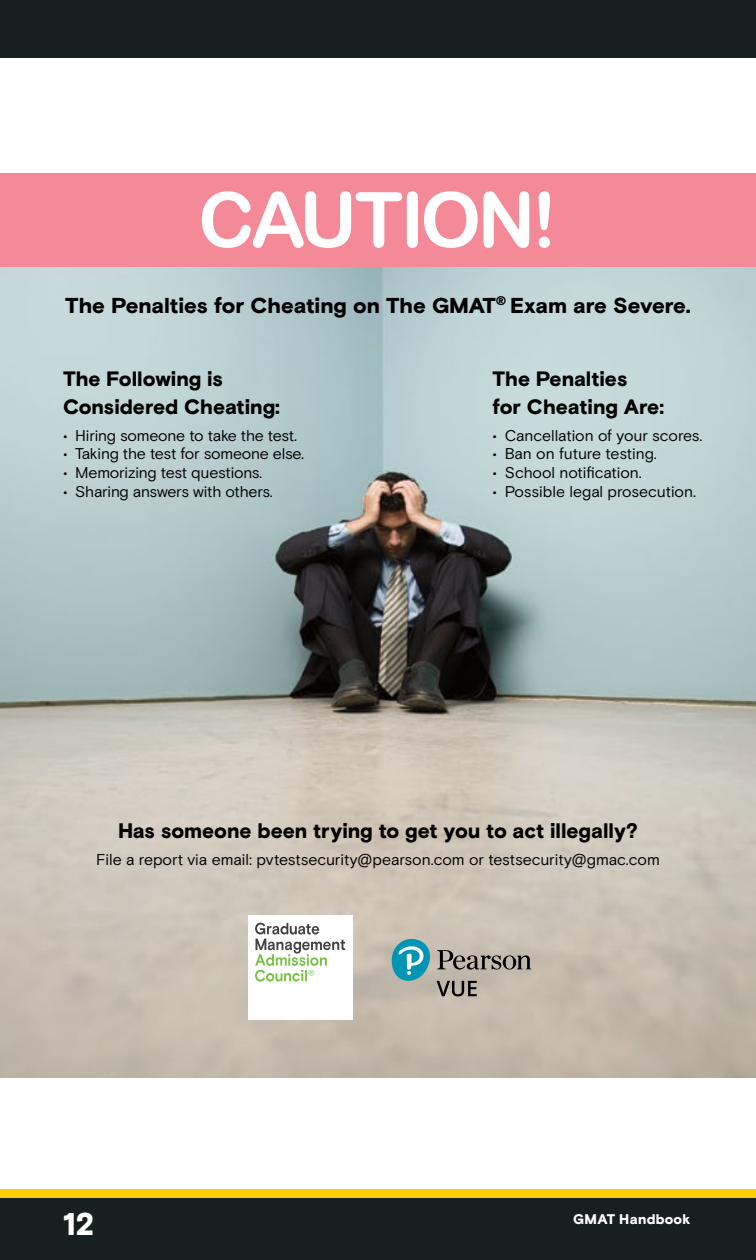
<style>
.page{position:relative;width:756px;height:1260px;background:#fff}
.page>*{position:absolute;margin:0;border:0;box-sizing:border-box;transform-origin:0 0}
.t1{font:76.48px "Arial Rounded MT Bold";letter-spacing:-.05em;color:#fff}
.t2{font:900 31.5px "Basis Grotesque Pro";color:#fff}
.t3{font:900 21.53px "Basis Grotesque Pro";letter-spacing:-.005em;color:#000}
.t4{font:900 21px "Basis Grotesque Pro";color:#000}
.t5{font:900 20.82px/27.3px "Basis Grotesque Pro";color:#000}
.t6{font:15.75px "Basis Grotesque Pro";letter-spacing:-.005em;color:#000}
.t7{font:15.58px "Basis Grotesque Pro";letter-spacing:-.01em;color:#000}
.t8{font:900 14px "Basis Grotesque Pro";letter-spacing:.02em;color:#fff}
</style>
<div class="page">
<img style="left:0;top:267px;width:756px;height:811px">
<div style="left:0;top:173px;width:756px;height:94px;background:#f48998"></div>
<div style="left:248px;top:916px;width:104px;height:104px;background:#fff"></div>
<svg style="left:255px;top:923px;width:90px;height:59px"></svg>
<div style="left:0;top:0;width:756px;height:58px;background:#16211f"></div>
<svg style="left:392px;top:939px;width:139px;height:57px;background:#99a5a0"></svg>
<div style="left:0;top:1198px;width:756px;height:62px;background:#16211f"></div>
<svg style="left:753px;top:1189px;width:3px;height:9px"></svg>
<div style="left:0;top:1189px;width:753px;height:9px;background:#ffcd03"></div>
<h1 class="t1" style="left:198px;top:175px;width:361px">CAUTION!</h1>
<h3 class="t3" style="left:65px;top:292px;width:627px">The Penalties for Cheating on The GMAT<sup>®</sup> Exam are Severe.</h3>
<h3 class="t5" style="left:63px;top:367px;width:219px">The Following is<br>Considered Cheating:</h3>
<p class="t7" style="left:63px;top:426px;width:236px">• Hiring someone to take the test.</p>
<p class="t7" style="left:63px;top:445px;width:243px">• Taking the test for someone else.</p>
<p class="t7" style="left:63px;top:464px;width:201px">• Memorizing test questions.</p>
<p class="t7" style="left:63px;top:483px;width:211px">• Sharing answers with others.</p>
<h3 class="t5" style="left:493px;top:367px;width:173px">The Penalties<br>for Cheating Are:</h3>
<p class="t7" style="left:493px;top:426px;width:211px">• Cancellation of your scores.</p>
<p class="t7" style="left:493px;top:445px;width:166px">• Ban on future testing.</p>
<p class="t7" style="left:493px;top:464px;width:151px">• School notification.</p>
<p class="t7" style="left:493px;top:483px;width:205px">• Possible legal prosecution.</p>
<h3 class="t4" style="left:118px;top:819px;width:521px">Has someone been trying to get you to act illegally?</h3>
<p class="t6" style="left:96px;top:850px;width:565px">File a report via email: pvtestsecurity@pearson.com or testsecurity@gmac.com</p>
<h2 class="t2" style="left:63px;top:1205px;width:33px">12</h2>
<p class="t8" style="left:573px;top:1211px;width:119px">GMAT Handbook</p>
</div>
